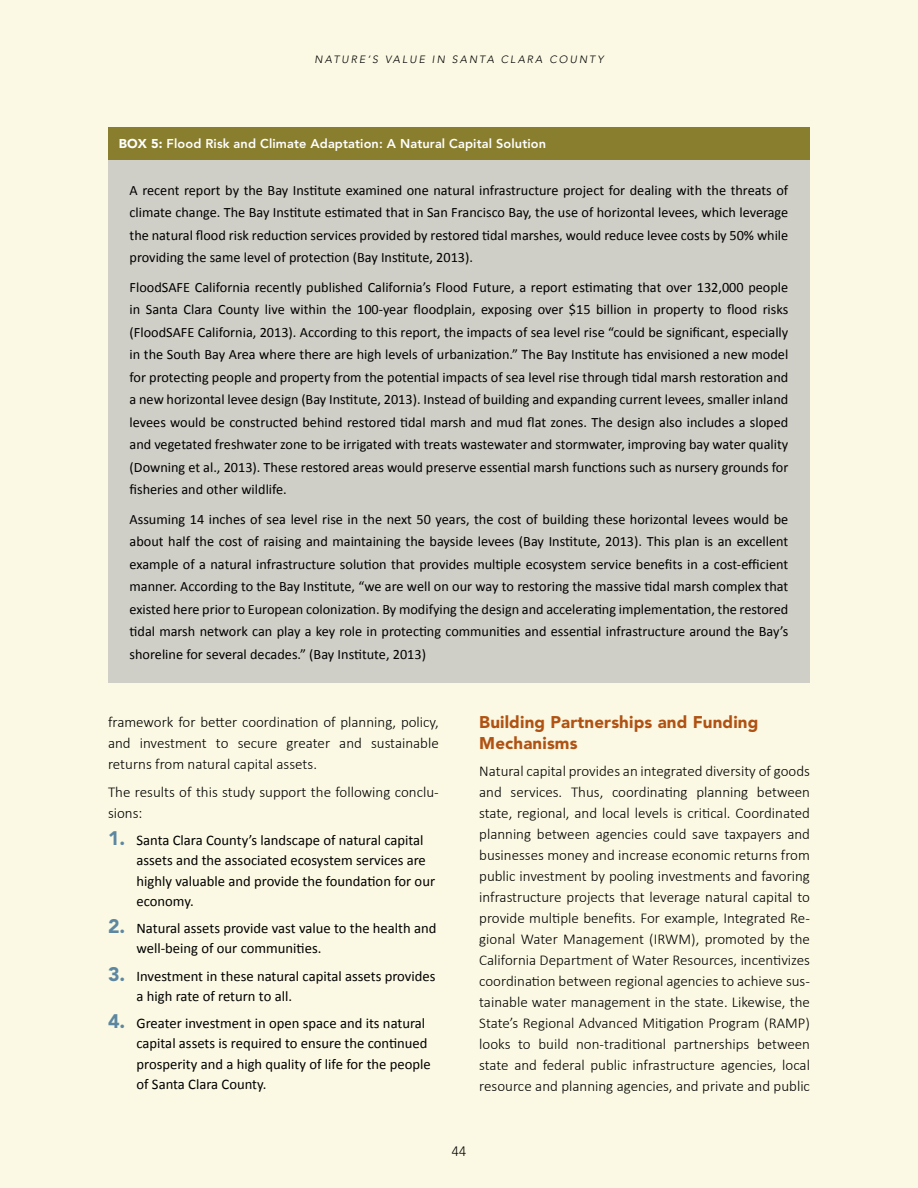
<style>
.page{position:relative;width:918px;height:1188px;background:#fbf9e3}
.page>*{position:absolute;margin:0;border:0;box-sizing:border-box;transform-origin:0 0}
.t1{font:900 16.8px/21px "Avenir";letter-spacing:.01em;color:#b05213}
.t2{font:300 15px/21px "Calibri";color:#000;text-align:justify}
.t3{font:14.7px/20.2px "Calibri";color:#000}
.t4{font:14.25px/22.5px "Calibri";color:#000;text-align:justify}
.t5{font:300 13.5px "Avenir";color:#000}
.t6{font:800 12.75px "Avenir";letter-spacing:.01em;color:#fff}
.t7{font:italic 300 10.5px "Avenir";letter-spacing:.2em;color:#000}
.s1{font-weight:900}
.s2{font-family:"Avenir";font-weight:900;font-size:19.5px;color:#5d87a1}
</style>
<div class="page">
<div style="left:108px;top:160px;width:702px;height:523px;background:#d0cfc7"></div>
<div style="left:108px;top:127px;width:702px;height:33px;background:#897e2e"></div>
<p class="t7" style="left:315px;top:53px;width:290px">NATURE’S VALUE IN SANTA CLARA COUNTY</p>
<p class="t6" style="left:119px;top:137px;width:429px"><span class="s1">BOX 5:</span> Flood Risk and Climate Adaptation: A Natural Capital Solution</p>
<p class="t4" style="left:130px;top:179px;width:660px">A recent report by the Bay Institute examined one natural infrastructure project for dealing with the threats of climate change. The Bay Institute estimated that in San Francisco Bay, the use of horizontal levees, which leverage the natural flood risk reduction services provided by restored tidal marshes, would reduce levee costs by 50% while providing the same level of protection (Bay Institute, 2013).</p>
<p class="t4" style="left:130px;top:276px;width:660px">FloodSAFE California recently published California’s Flood Future, a report estimating that over 132,000 people in Santa Clara County live within the 100-year floodplain, exposing over $15 billion in property to flood risks (FloodSAFE California, 2013). According to this report, the impacts of sea level rise “could be significant, especially in the South Bay Area where there are high levels of urbanization.” The Bay Institute has envisioned a new model for protecting people and property from the potential impacts of sea level rise through tidal marsh restoration and a new horizontal levee design (Bay Institute, 2013). Instead of building and expanding current levees, smaller inland levees would be constructed behind restored tidal marsh and mud flat zones. The design also includes a sloped and vegetated freshwater zone to be irrigated with treats wastewater and stormwater, improving bay water quality (Downing et al., 2013). These restored areas would preserve essential marsh functions such as nursery grounds for fisheries and other wildlife.</p>
<p class="t4" style="left:130px;top:508px;width:660px">Assuming 14 inches of sea level rise in the next 50 years, the cost of building these horizontal levees would be about half the cost of raising and maintaining the bayside levees (Bay Institute, 2013). This plan is an excellent example of a natural infrastructure solution that provides multiple ecosystem service benefits in a cost-efficient manner. According to the Bay Institute, “we are well on our way to restoring the massive tidal marsh complex that existed here prior to European colonization. By modifying the design and accelerating implementation, the restored tidal marsh network can play a key role in protecting communities and essential infrastructure around the Bay’s shoreline for several decades.” (Bay Institute, 2013)</p>
<p class="t2" style="left:108px;top:711px;width:332px">framework for better coordination of planning, policy, and investment to secure greater and sustainable returns from natural capital assets.</p>
<p class="t2" style="left:108px;top:781px;width:332px">The results of this study support the following conclu&shy;sions:</p>
<p class="t3" style="left:137px;top:830px;width:300px;text-indent:-29px"><span class="s2">1.</span> Santa Clara County’s landscape of natural capital assets and the associated ecosystem services are highly valuable and provide the foundation for our economy.</p>
<p class="t3" style="left:137px;top:918px;width:302px;text-indent:-29px"><span class="s2">2.</span> Natural assets provide vast value to the health and well-being of our communities.</p>
<p class="t3" style="left:137px;top:966px;width:301px;text-indent:-29px"><span class="s2">3.</span> Investment in these natural capital assets provides a high rate of return to all.</p>
<p class="t3" style="left:137px;top:1013px;width:296px;text-indent:-29px"><span class="s2">4.</span> Greater investment in open space and its natural capital assets is required to ensure the continued prosperity and a high quality of life for the people of Santa Clara County.</p>
<p class="t1" style="left:479px;top:712px;width:281px">Building Partnerships and Funding<br>Mechanisms</p>
<p class="t2" style="left:479px;top:760px;width:332px">Natural capital provides an integrated diversity of goods and services. Thus, coordinating planning between state, regional, and local levels is critical. Coordinated planning between agencies could save taxpayers and businesses money and increase economic returns from public investment by pooling investments and favoring infrastructure projects that leverage natural capital to provide multiple benefits. For example, Integrated Re&shy;gional Water Management (IRWM), promoted by the California Department of Water Resources, incentivizes coordination between regional agencies to achieve sus&shy;tainable water management in the state. Likewise, the State’s Regional Advanced Mitigation Program (RAMP) looks to build non-traditional partnerships between state and federal public infrastructure agencies, local resource and planning agencies, and private and public</p>
<p class="t5" style="left:452px;top:1144px;width:16px">44</p>
</div>
